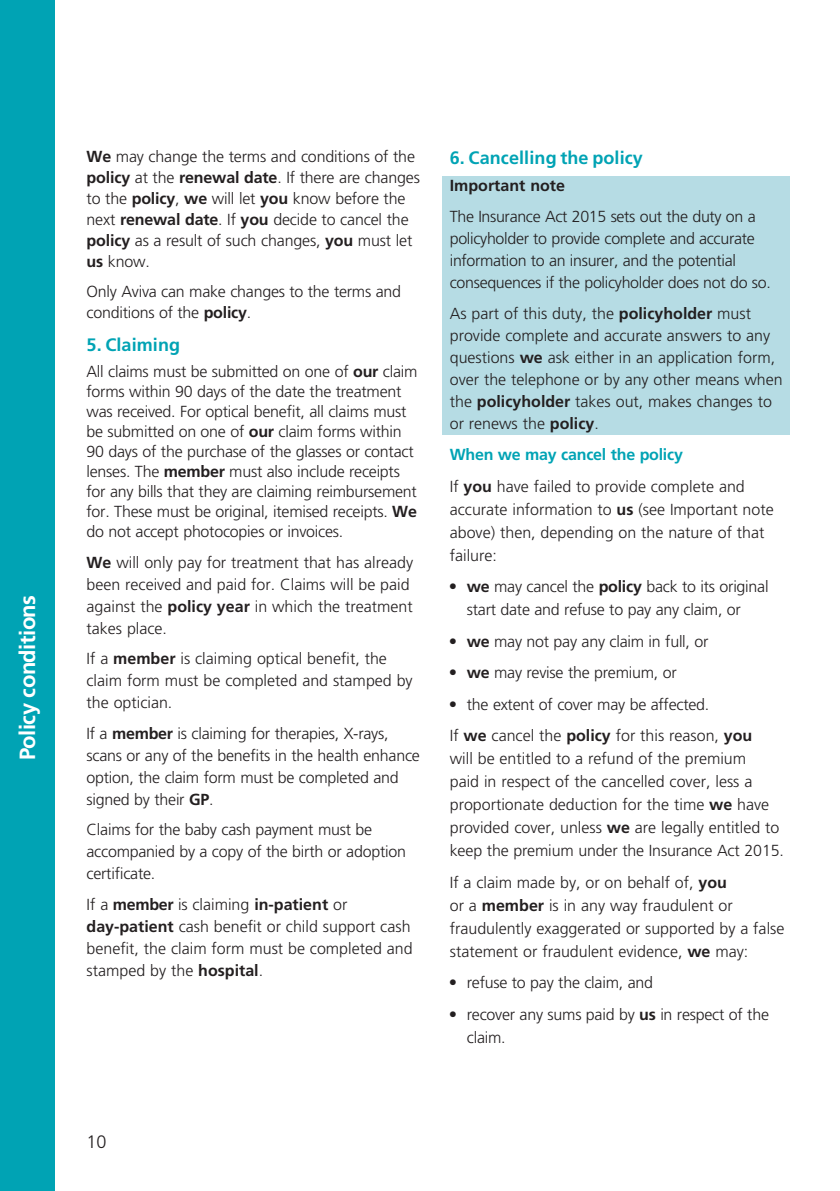
<style>
.page{position:relative;width:840px;height:1191px;background:#fff}
.page>*{position:absolute;margin:0;border:0;box-sizing:border-box;transform-origin:0 0}
.t1{font:700 22px "Frutiger LT Std";letter-spacing:-.025em;color:#fff}
.t2{font:700 18px "Frutiger LT Std";letter-spacing:.005em;color:#00a3b4}
.t3{font:300 18px "Frutiger LT Std";color:#231f20}
.t4{font:300 16px/22px "Frutiger LT Std";letter-spacing:-.01em;color:#231f20}
.t5{font:700 16px "Frutiger LT Std";color:#231f20}
.s1{font-weight:700}
.s2{font-weight:700;color:#00a3b4}
</style>
<div class="page">
<div style="left:442px;top:176px;width:347px;height:258px;background:#b6dce4"></div>
<div style="left:0;top:0;width:55px;height:1191px;background:#00a3b4"></div>
<h1 class="t1" style="left:15px;top:760px;width:167px;rotate:-90deg">Policy conditions</h1>
<p class="t4" style="left:86px;top:146px;width:335px;line-height:21px"><span class="s1">We</span> may change the terms and conditions of the <span class="s1">policy</span> at the <span class="s1">renewal date</span>. If there are changes to the <span class="s1">policy</span>, <span class="s1">we</span> will let <span class="s1">you</span> know before the next <span class="s1">renewal date</span>. If <span class="s1">you</span> decide to cancel the <span class="s1">policy</span> as a result of such changes, <span class="s1">you</span> must let <span class="s1">us</span> know.</p>
<p class="t4" style="left:86px;top:281px;width:316px;line-height:21px">Only Aviva can make changes to the terms and conditions of the <span class="s1">policy</span>.</p>
<p class="t2" style="left:86px;top:334px;width:95px">5. Claiming</p>
<p class="t4" style="left:86px;top:361px;width:332px;line-height:20px">All claims must be submitted on one of <span class="s1">our</span> claim forms within 90 days of the date the treatment was received. For optical benefit, all claims must be submitted on one of <span class="s1">our</span> claim forms within 90 days of the purchase of the glasses or contact lenses. The <span class="s1">member</span> must also include receipts for any bills that they are claiming reimbursement for. These must be original, itemised receipts. <span class="s1">We </span>do not accept photocopies or invoices.</p>
<p class="t4" style="left:86px;top:551px;width:328px"><span class="s1">We</span> will only pay for treatment that has already been received and paid for. Claims will be paid against the <span class="s1">policy year</span> in which the treatment takes place.</p>
<p class="t4" style="left:86px;top:648px;width:327px">If a <span class="s1">member</span> is claiming optical benefit, the claim form must be completed and stamped by the optician.</p>
<p class="t4" style="left:86px;top:722px;width:335px">If a <span class="s1">member</span> is claiming for therapies, X-rays, scans or any of the benefits in the health enhance option, the claim form must be completed and signed by their <span class="s1">GP</span>.</p>
<p class="t4" style="left:86px;top:819px;width:321px">Claims for the baby cash payment must be accompanied by a copy of the birth or adoption certificate.</p>
<p class="t4" style="left:86px;top:893px;width:327px">If a <span class="s1">member</span> is claiming <span class="s1">in-patient</span> or <span class="s1">day-patient</span> cash benefit or child support cash benefit, the claim form must be completed and stamped by the <span class="s1">hospital</span>.</p>
<p class="t2" style="left:449px;top:147px;width:194px">6. Cancelling the policy</p>
<p class="t5" style="left:449px;top:176px;width:117px">Important note</p>
<p class="t4" style="left:449px;top:206px;width:322px">The Insurance Act 2015 sets out the duty on a policyholder to provide complete and accurate information to an insurer, and the potential consequences if the policyholder does not do so.</p>
<p class="t4" style="left:449px;top:302px;width:334px">As part of this duty, the <span class="s1">policyholder</span> must provide complete and accurate answers to any questions <span class="s1">we</span> ask either in an application form, over the telephone or by any other means when the <span class="s1">policyholder</span> takes out, makes changes to or renews the <span class="s1">policy</span>.</p>
<p class="t4" style="left:449px;top:439px;width:296px;line-height:31.6px"><span class="s2">When we may cancel the policy<br></span>If <span class="s1">you</span> have failed to provide complete and</p>
<p class="t4" style="left:449px;top:498px;width:325px;line-height:23px">accurate information to <span class="s1">us</span> (see Important note above) then, depending on the nature of that failure:</p>
<p class="t4" style="left:466px;top:575px;width:303px;line-height:23px;text-indent:-17px">● <span class="s1">we</span> may cancel the <span class="s1">policy</span> back to its original start date and refuse to pay any claim, or</p>
<p class="t4" style="left:449px;top:630px;width:260px">● <span class="s1">we</span> may not pay any claim in full, or</p>
<p class="t4" style="left:449px;top:662px;width:228px">● <span class="s1">we</span> may revise the premium, or</p>
<p class="t4" style="left:449px;top:688px;width:304px;line-height:31.6px">● the extent of cover may be affected.<br>If <span class="s1">we</span> cancel the <span class="s1">policy</span> for this reason, <span class="s1">you</span></p>
<p class="t4" style="left:449px;top:747px;width:335px;line-height:23px">will be entitled to a refund of the premium<br>paid in respect of the cancelled cover, less a proportionate deduction for the time <span class="s1">we</span> have provided cover, unless <span class="s1">we</span> are legally entitled to keep the premium under the Insurance Act 2015.</p>
<p class="t4" style="left:449px;top:871px;width:336px;line-height:23px">If a claim made by, or on behalf of, <span class="s1">you<br></span>or a <span class="s1">member</span> is in any way fraudulent or fraudulently exaggerated or supported by a false statement or fraudulent evidence, <span class="s1">we</span> may:</p>
<p class="t4" style="left:449px;top:972px;width:205px">● refuse to pay the claim, and</p>
<p class="t4" style="left:466px;top:1003px;width:303px;line-height:23px;text-indent:-17px">● recover any sums paid by <span class="s1">us</span> in respect of the claim.</p>
<p class="t3" style="left:86px;top:1131px;width:22px">10</p>
</div>
